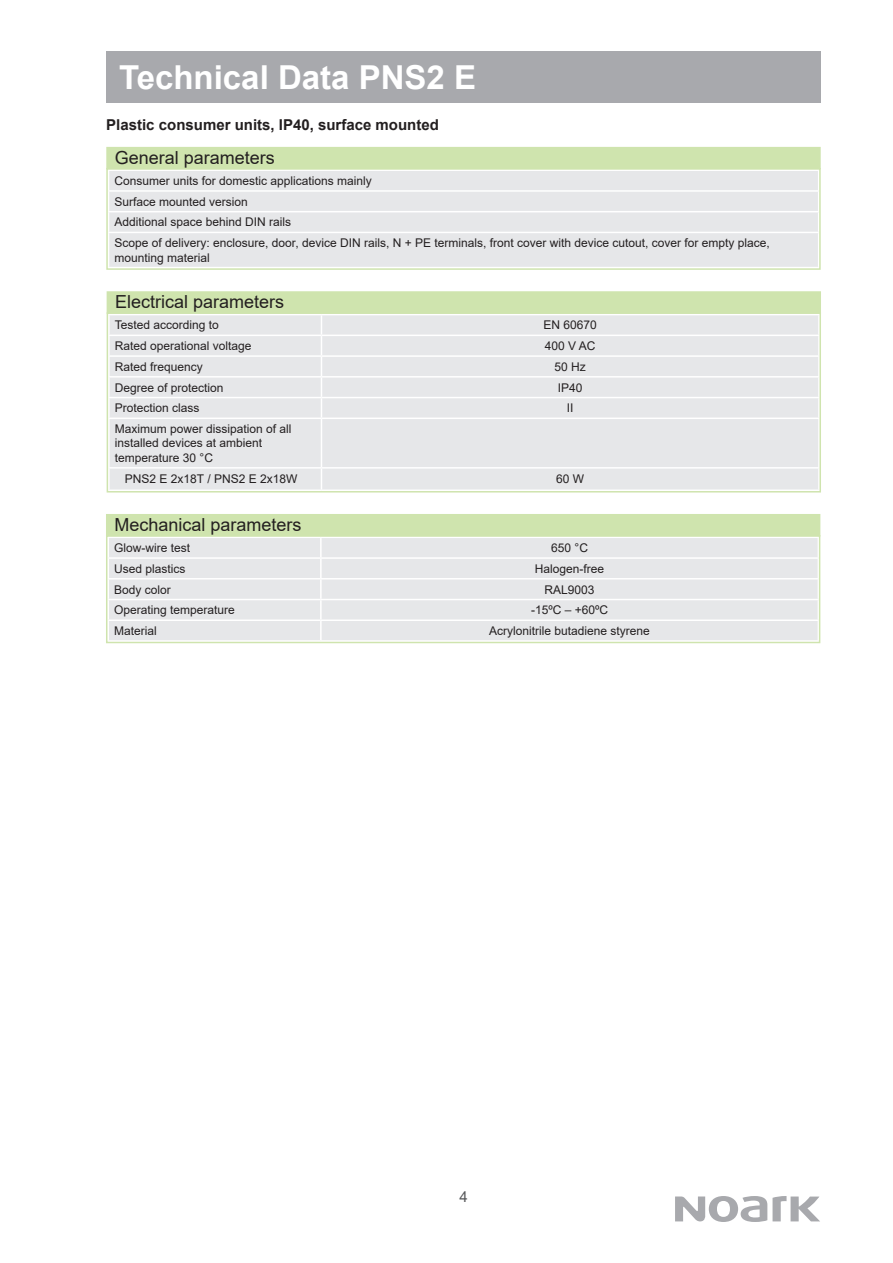
<style>
.page{position:relative;width:893px;height:1263px;background:#fff}
.page>*{position:absolute;margin:0;border:0;box-sizing:border-box;transform-origin:0 0}
.t1{font:700 33px "Arial";color:#fff}
.t2{font:18px "Arial";color:#231f20}
.t3{font:700 15px "Arial";color:#231f20}
.t4{font:15px "Arial";color:#57585a}
.t5{font:12px/20.7px "Arial";color:#231f20}
</style>
<div class="page">
<svg style="left:675px;top:1196px;width:145px;height:26px"></svg>
<div style="left:106px;top:51px;width:715px;height:51px;background:#a8a9ad"></div>
<div style="left:109px;top:171px;width:709px;height:96px;background:#e6e7e9"></div>
<hr style="left:108px;top:190px;width:711px;height:2px;background:#fff">
<hr style="left:108px;top:211px;width:711px;height:1px;background:#fff">
<hr style="left:108px;top:232px;width:711px;height:1px;background:#fff">
<div style="left:106px;top:168px;width:715px;height:102px;border:2px solid #cfe4ae"></div>
<div style="left:106px;top:147px;width:715px;height:22px;background:#cfe4ae"></div>
<div style="left:110px;top:315px;width:708px;height:174px;background:#e6e7e9"></div>
<div style="left:322px;top:357px;width:496px;height:132px;background:#e6e7e9"></div>
<hr style="left:108px;top:335px;width:213px;height:1px;background:#fff">
<hr style="left:321px;top:335px;width:499px;height:1px;background:#fff">
<hr style="left:108px;top:355px;width:213px;height:2px;background:#fff">
<hr style="left:321px;top:355px;width:499px;height:2px;background:#fff">
<svg style="left:321px;top:315px;width:1px;height:102px"></svg>
<hr style="left:321px;top:419px;width:1px;height:48px;background:#fff">
<hr style="left:108px;top:467px;width:213px;height:2px;background:#fff">
<svg style="left:321px;top:469px;width:1px;height:20px"></svg>
<hr style="left:108px;top:376px;width:213px;height:2px;background:#fff">
<hr style="left:321px;top:376px;width:499px;height:2px;background:#fff">
<hr style="left:108px;top:397px;width:213px;height:1px;background:#fff">
<hr style="left:321px;top:397px;width:499px;height:1px;background:#fff">
<hr style="left:108px;top:417px;width:213px;height:2px;background:#fff">
<hr style="left:321px;top:417px;width:499px;height:2px;background:#fff">
<hr style="left:321px;top:467px;width:499px;height:2px;background:#fff">
<div style="left:107px;top:312px;width:714px;height:180px;border:2px solid #cfe4ae"></div>
<div style="left:107px;top:291px;width:714px;height:23px;background:#cfe4ae"></div>
<div style="left:109px;top:538px;width:708px;height:102px;background:#e6e7e9"></div>
<hr style="left:320px;top:579px;width:2px;height:20px;background:#fff">
<svg style="left:320px;top:600px;width:2px;height:40px"></svg>
<div style="left:109px;top:538px;width:213px;height:40px;background:#e6e7e9"></div>
<hr style="left:321px;top:557px;width:498px;height:2px;background:#fff">
<hr style="left:107px;top:578px;width:214px;height:1px;background:#fff">
<hr style="left:321px;top:578px;width:498px;height:1px;background:#fff">
<hr style="left:107px;top:599px;width:214px;height:1px;background:#fff">
<hr style="left:321px;top:599px;width:498px;height:1px;background:#fff">
<hr style="left:107px;top:619px;width:214px;height:2px;background:#fff">
<hr style="left:321px;top:619px;width:498px;height:2px;background:#fff">
<div style="left:106px;top:535px;width:714px;height:108px;border:2px solid #cfe4ae"></div>
<div style="left:106px;top:514px;width:714px;height:22px;background:#cfe4ae"></div>
<h1 class="t1" style="left:119px;top:54px;width:359px">Technical Data PNS2 E</h1>
<p class="t3" style="left:106px;top:114px;width:334px">Plastic consumer units, IP40, surface mounted</p>
<h2 class="t2" style="left:115px;top:145px;width:162px">General parameters</h2>
<p class="t5" style="left:115px;top:170px;width:657px">Consumer units for domestic applications mainly<br>Surface mounted version<br>Additional space behind DIN rails<br>Scope of delivery: enclosure, door, device DIN rails, N + PE terminals, front cover with device cutout, cover for empty place,</p>
<p class="t5" style="left:115px;top:247px;width:97px">mounting material</p>
<h2 class="t2" style="left:115px;top:290px;width:171px">Electrical parameters</h2>
<p class="t5" style="left:115px;top:315px;width:106px">Tested according to</p>
<p class="t5" style="left:544px;top:315px;width:55px">EN 60670</p>
<p class="t5" style="left:115px;top:335px;width:138px">Rated operational voltage</p>
<p class="t5" style="left:545px;top:335px;width:52px">400 V AC</p>
<p class="t5" style="left:115px;top:356px;width:90px">Rated frequency</p>
<p class="t5" style="left:555px;top:356px;width:33px">50 Hz</p>
<p class="t5" style="left:115px;top:377px;width:110px">Degree of protection</p>
<p class="t5" style="left:558px;top:377px;width:26px">IP40</p>
<p class="t5" style="left:115px;top:398px;width:86px">Protection class</p>
<p class="t5" style="left:567px;top:398px;width:8px">II</p>
<p class="t5" style="left:115px;top:421px;width:178px;line-height:14.4px">Maximum power dissipation of all installed devices at ambient temperature 30 °C</p>
<p class="t5" style="left:125px;top:468px;width:174px">PNS2 E 2x18T / PNS2 E 2x18W</p>
<p class="t5" style="left:556px;top:468px;width:30px">60 W</p>
<h2 class="t2" style="left:114px;top:512px;width:189px">Mechanical parameters</h2>
<p class="t5" style="left:114px;top:537px;width:78px">Glow-wire test</p>
<p class="t5" style="left:551px;top:537px;width:38px">650 °C</p>
<p class="t5" style="left:114px;top:558px;width:73px">Used plastics</p>
<p class="t5" style="left:535px;top:558px;width:71px">Halogen-free</p>
<p class="t5" style="left:114px;top:579px;width:58px">Body color</p>
<p class="t5" style="left:545px;top:579px;width:52px">RAL9003</p>
<p class="t5" style="left:114px;top:600px;width:122px">Operating temperature</p>
<p class="t5" style="left:531px;top:600px;width:79px">-15ºC – +60ºC</p>
<p class="t5" style="left:114px;top:620px;width:44px">Material</p>
<p class="t5" style="left:489px;top:620px;width:162px">Acrylonitrile butadiene styrene</p>
<p class="t4" style="left:459px;top:1186px;width:10px">4</p>
</div>
